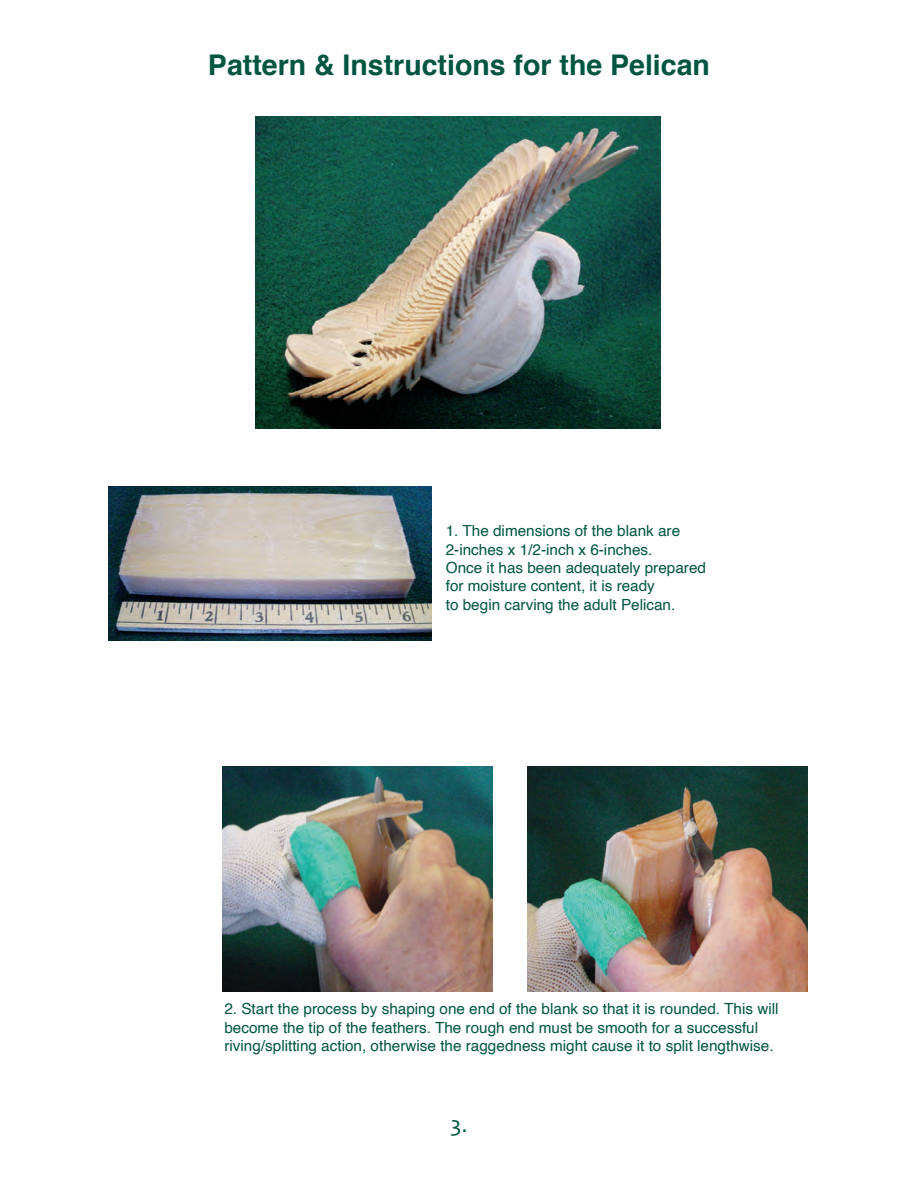
<style>
.page{position:relative;width:918px;height:1188px;background:#fff}
.page>*{position:absolute;margin:0;border:0;box-sizing:border-box;transform-origin:0 0}
.t1{font:700 28.5px "Helvetica";color:#005542}
.t2{font:24px "Skia";color:#005542}
.t3{font:15.3px/18.3px "Helvetica";color:#005542}
</style>
<div class="page">
<img style="left:255px;top:117px;width:405px;height:312px">
<img style="left:108px;top:486px;width:324px;height:154px">
<img style="left:222px;top:767px;width:270px;height:225px">
<img style="left:527px;top:766px;width:281px;height:226px">
<h1 class="t1" style="left:208px;top:42px;width:504px">Pattern &amp; Instructions for the Pelican</h1>
<p class="t3" style="left:446px;top:522px;width:262px">1. The dimensions of the blank are 2-inches x 1/2-inch x 6-inches.<br>Once it has been adequately prepared for moisture content, it is ready<br>to begin carving the adult Pelican.</p>
<p class="t3" style="left:224px;top:1000px;width:556px">2. Start the process by shaping one end of the blank so that it is rounded. This will become the tip of the feathers. The rough end must be smooth for a successful riving/splitting action, otherwise the raggedness might cause it to split lengthwise.</p>
<h2 class="t2" style="left:450px;top:1110px;width:19px">3.</h2>
</div>
